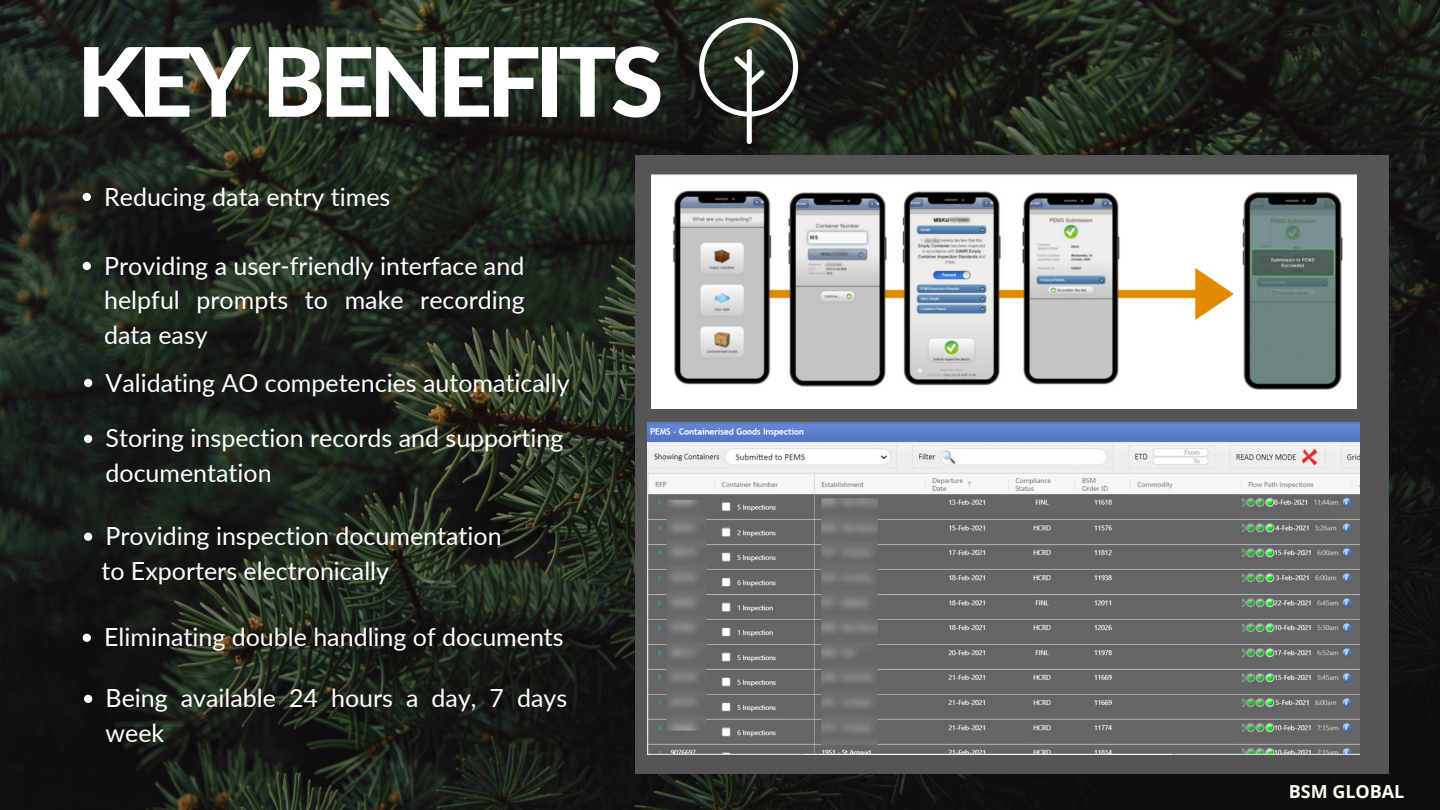
<style>
.page{position:relative;width:1440px;height:810px;background:#fff}
.page>*{position:absolute;margin:0;border:0;box-sizing:border-box;transform-origin:0 0}
.t1{font:800 96px "Lato";letter-spacing:-.06em;color:#fff}
.t2{font:25px/34.5px "Lato";color:#fff}
.t3{font:700 18px "Open Sans";color:#f8ffef}
</style>
<div class="page">
<img style="left:0;top:0;width:1440px;height:810px">
<div style="left:635px;top:156px;width:753px;height:618px;background:#555"></div>
<svg style="left:699px;top:18px;width:99px;height:126px;background:#444942"></svg>
<img style="left:651px;top:174px;width:705px;height:234px">
<img style="left:648px;top:423px;width:711px;height:331px">
<svg style="left:83px;top:193px;width:8px;height:8px"></svg>
<svg style="left:83px;top:262px;width:8px;height:8px"></svg>
<svg style="left:84px;top:379px;width:8px;height:8px"></svg>
<svg style="left:84px;top:435px;width:8px;height:8px"></svg>
<svg style="left:84px;top:533px;width:8px;height:8px"></svg>
<svg style="left:83px;top:634px;width:8px;height:8px"></svg>
<svg style="left:84px;top:695px;width:8px;height:8px"></svg>
<p class="t1" style="left:77px;top:22px;width:588px">KEY BENEFITS</p>
<p class="t2" style="left:104px;top:179px;width:288px">Reducing data entry times</p>
<p class="t2" style="left:104px;top:248px;width:422px;text-align:justify">Providing a user-friendly interface and helpful prompts to make recording data easy</p>
<p class="t2" style="left:106px;top:365px;width:466px">Validating AO competencies automatically</p>
<p class="t2" style="left:106px;top:421px;width:459px">Storing inspection records and supporting documentation</p>
<p class="t2" style="left:106px;top:518px;width:398px">Providing inspection documentation</p>
<p class="t2" style="left:101px;top:553px;width:289px">to Exporters electronically</p>
<p class="t2" style="left:104px;top:619px;width:461px">Eliminating double handling of documents</p>
<p class="t2" style="left:106px;top:681px;width:463px">Being available 24 hours a day, 7 days week</p>
<p class="t3" style="left:1289px;top:778px;width:117px">BSM GLOBAL</p>
</div>
